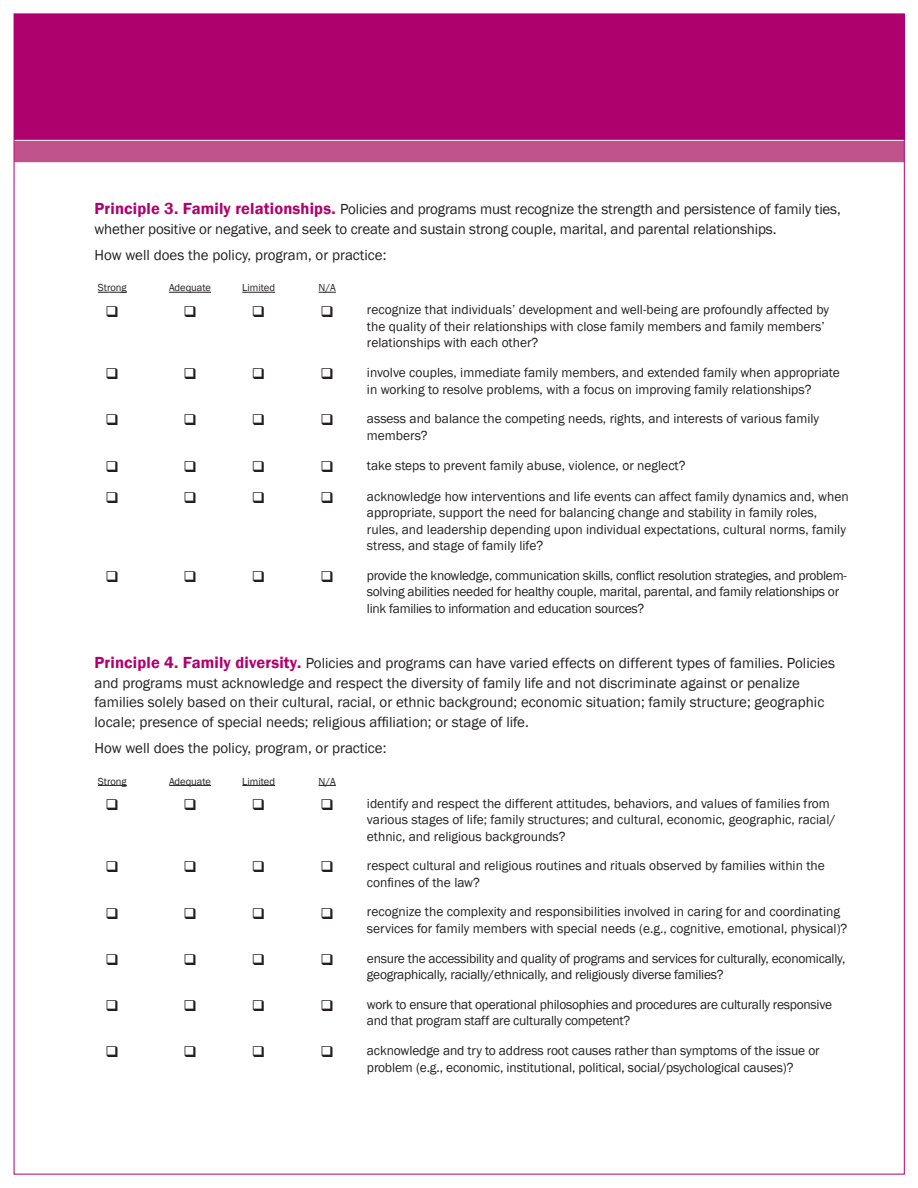
<style>
.page{position:relative;width:918px;height:1188px;background:#fff}
.page>*{position:absolute;margin:0;border:0;box-sizing:border-box;transform-origin:0 0}
.t1{font:15px/19.5px "Franklin Gothic";color:#231f20}
.HB_HeaderFirst01{font:13.5px/16.5px "Franklin Gothic";color:#231f20}
.HB_HeaderFirst01-2{font:13.5px/16.5px "Franklin Gothic";letter-spacing:-.02em;color:#231f20}
.HB_HeaderFirst01-3{font:10.5px "Franklin Gothic";color:#231f20}
.s1{font-weight:600;font-size:16.5px;color:#af016e}
</style>
<div class="page">
<svg style="left:98px;top:292px;width:29px;height:1px"></svg>
<hr style="left:169px;top:292px;width:42px;height:1px;background:#231f20">
<hr style="left:242px;top:292px;width:33px;height:1px;background:#231f20">
<svg style="left:319px;top:292px;width:17px;height:1px"></svg>
<svg style="left:98px;top:785px;width:29px;height:1px"></svg>
<hr style="left:169px;top:785px;width:42px;height:1px;background:#231f20">
<hr style="left:242px;top:785px;width:33px;height:1px;background:#231f20">
<svg style="left:319px;top:785px;width:17px;height:1px"></svg>
<div style="left:14px;top:14px;width:891px;height:148px;background:#af016e"></div>
<div style="left:13px;top:140px;width:892px;height:23px;background:#c0538b;border:1px solid #fff"></div>
<p class="t1" style="left:94px;top:200px;width:748px"><span class="s1">Principle 3. Family relationships.</span> Policies and programs must recognize the strength and persistence of family ties, whether positive or negative, and seek to create and sustain strong couple, marital, and parental relationships.</p>
<p class="t1" style="left:94px;top:245px;width:294px">How well does the policy, program, or practice:</p>
<p class="HB_HeaderFirst01-3" style="left:98px;top:281px;width:30px">Strong</p>
<p class="HB_HeaderFirst01-3" style="left:169px;top:281px;width:43px">Adequate</p>
<p class="HB_HeaderFirst01-3" style="left:242px;top:281px;width:34px">Limited</p>
<p class="HB_HeaderFirst01-3" style="left:319px;top:281px;width:19px">N/A</p>
<p class="HB_HeaderFirst01" style="left:367px;top:302px;width:464px">recognize that individuals’ development and well-being are profoundly affected by the quality of their relationships with close family members and family members’ relationships with each other?</p>
<p class="HB_HeaderFirst01" style="left:367px;top:365px;width:475px">involve couples, immediate family members, and extended family when appropriate in working to resolve problems, with a focus on improving family relationships?</p>
<p class="HB_HeaderFirst01" style="left:367px;top:411px;width:454px">assess and balance the competing needs, rights, and interests of various family members?</p>
<p class="HB_HeaderFirst01" style="left:367px;top:457px;width:320px">take steps to prevent family abuse, violence, or neglect?</p>
<p class="HB_HeaderFirst01" style="left:367px;top:488px;width:483px">acknowledge how interventions and life events can affect family dynamics and, when appropriate, support the need for balancing change and stability in family roles, rules, and leadership depending upon individual expectations, cultural norms, family stress, and stage of family life?</p>
<p class="HB_HeaderFirst01-2" style="left:367px;top:567px;width:481px">provide the knowledge, communication skills, conflict resolution strategies, and problem&shy;solving abilities needed for healthy couple, marital, parental, and family relationships or link families to information and education sources?</p>
<p class="t1" style="left:94px;top:654px;width:742px"><span class="s1">Principle 4. Family diversity.</span> Policies and programs can have varied effects on different types of families. Policies and programs must acknowledge and respect the diversity of family life and not discriminate against or penalize families solely based on their cultural, racial, or ethnic background; economic situation; family structure; geographic locale; presence of special needs; religious affiliation; or stage of life.</p>
<p class="t1" style="left:94px;top:739px;width:294px">How well does the policy, program, or practice:</p>
<p class="HB_HeaderFirst01-3" style="left:98px;top:775px;width:30px">Strong</p>
<p class="HB_HeaderFirst01-3" style="left:169px;top:775px;width:43px">Adequate</p>
<p class="HB_HeaderFirst01-3" style="left:242px;top:775px;width:34px">Limited</p>
<p class="HB_HeaderFirst01-3" style="left:319px;top:775px;width:19px">N/A</p>
<p class="HB_HeaderFirst01" style="left:367px;top:795px;width:470px">identify and respect the different attitudes, behaviors, and values of families from various stages of life; family structures; and cultural, economic, geographic, racial/ ethnic, and religious backgrounds?</p>
<p class="HB_HeaderFirst01" style="left:367px;top:858px;width:459px">respect cultural and religious routines and rituals observed by families within the confines of the law?</p>
<p class="HB_HeaderFirst01" style="left:367px;top:904px;width:482px">recognize the complexity and responsibilities involved in caring for and coordinating services for family members with special needs (e.g., cognitive, emotional, physical)?</p>
<p class="HB_HeaderFirst01-2" style="left:367px;top:950px;width:480px">ensure the accessibility and quality of programs and services for culturally, economically, geographically, racially/ethnically, and religiously diverse families?</p>
<p class="HB_HeaderFirst01-2" style="left:367px;top:996px;width:467px">work to ensure that operational philosophies and procedures are culturally responsive and that program staff are culturally competent?</p>
<p class="HB_HeaderFirst01" style="left:367px;top:1043px;width:454px">acknowledge and try to address root causes rather than symptoms of the issue or problem (e.g., economic, institutional, political, social/psychological causes)?</p>
</div>
